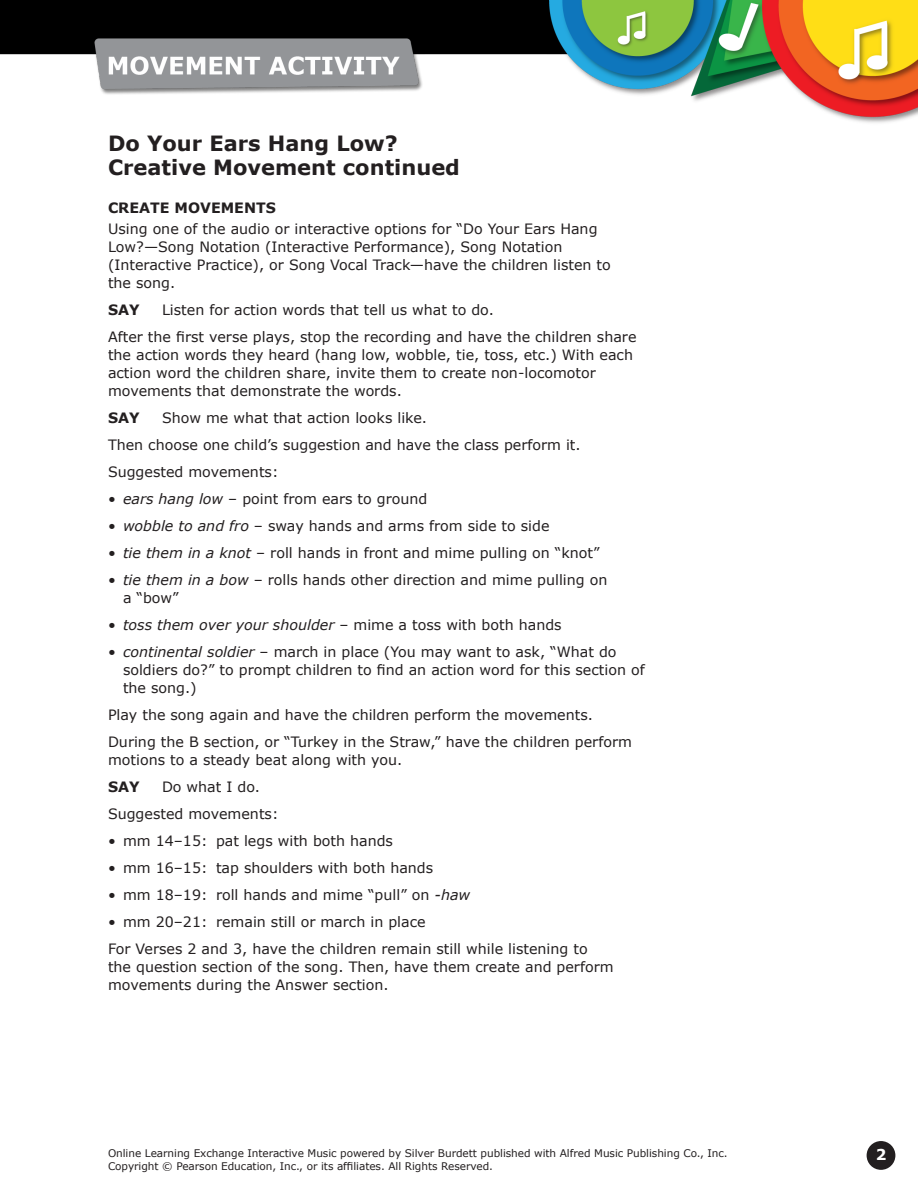
<style>
.page{position:relative;width:918px;height:1188px;background:#fff}
.page>*{position:absolute;margin:0;border:0;box-sizing:border-box;transform-origin:0 0}
.A_Head_Bhead_left_al{font:700 21px/24px "Verdana";color:#231f20}
.t1{font:700 15px "Verdana";color:#fff}
.bodytext{font:14.25px/18px "Verdana";color:#231f20}
.Bulleted_text{font:14.25px/18px "Verdana";color:#231f20}
.D_head{font:700 14.25px "Verdana";color:#231f20}
.bodytext-2{font:700 14.25px "Verdana";color:#231f20}
.t2{font:10.5px "Verdana";letter-spacing:-.005em;color:#231f20}
.s1{font-style:italic}
</style>
<div class="page">
<img style="left:0;top:0;width:918px;height:123px">
<div style="left:867px;top:1141px;width:28px;height:29px;background:#231f20;border-radius:50%"></div>
<p class="A_Head_Bhead_left_al" style="left:108px;top:131px;width:353px">Do Your Ears Hang Low?<br>Creative Movement continued</p>
<p class="D_head" style="left:108px;top:198px;width:169px">CREATE MOVEMENTS</p>
<p class="bodytext" style="left:108px;top:220px;width:504px">Using one of the audio or interactive options for “Do Your Ears Hang Low?—Song Notation (Interactive Performance), Song Notation (Interactive Practice), or Song Vocal Track—have the children listen to the song.</p>
<p class="bodytext-2" style="left:108px;top:300px;width:33px">SAY</p>
<p class="bodytext" style="left:162px;top:301px;width:333px">Listen for action words that tell us what to do.</p>
<p class="bodytext" style="left:108px;top:328px;width:530px">After the first verse plays, stop the recording and have the children share the action words they heard (hang low, wobble, tie, toss, etc.) With each action word the children share, invite them to create non-locomotor movements that demonstrate the words.</p>
<p class="bodytext-2" style="left:108px;top:408px;width:33px">SAY</p>
<p class="bodytext" style="left:162px;top:409px;width:267px">Show me what that action looks like.</p>
<p class="bodytext" style="left:108px;top:436px;width:474px">Then choose one child’s suggestion and have the class perform it.</p>
<p class="bodytext" style="left:108px;top:463px;width:172px">Suggested movements:</p>
<p class="Bulleted_text" style="left:108px;top:490px;width:321px">• <span class="s1">ears hang low</span> – point from ears to ground</p>
<p class="Bulleted_text" style="left:108px;top:517px;width:443px">• <span class="s1">wobble to and fro</span> – sway hands and arms from side to side</p>
<p class="Bulleted_text" style="left:108px;top:544px;width:493px">• <span class="s1">tie them in a knot</span> – roll hands in front and mime pulling on “knot”</p>
<p class="Bulleted_text" style="left:123px;top:571px;width:486px;text-indent:-15px">• <span class="s1">tie them in a bow</span> – rolls hands other direction and mime pulling on a “bow”</p>
<p class="Bulleted_text" style="left:108px;top:616px;width:455px">• <span class="s1">toss them over your shoulder</span> – mime a toss with both hands</p>
<p class="Bulleted_text" style="left:123px;top:643px;width:523px;text-indent:-15px">• <span class="s1">continental soldier</span> – march in place (You may want to ask, “What do soldiers do?” to prompt children to find an action word for this section of the song.)</p>
<p class="bodytext" style="left:108px;top:706px;width:487px">Play the song again and have the children perform the movements.</p>
<p class="bodytext" style="left:108px;top:733px;width:525px">During the B section, or “Turkey in the Straw,” have the children perform motions to a steady beat along with you.</p>
<p class="bodytext-2" style="left:108px;top:777px;width:33px">SAY</p>
<p class="bodytext" style="left:162px;top:778px;width:100px">Do what I do.</p>
<p class="bodytext" style="left:108px;top:805px;width:172px">Suggested movements:</p>
<p class="Bulleted_text" style="left:108px;top:832px;width:287px">• mm 14–15: pat legs with both hands</p>
<p class="Bulleted_text" style="left:108px;top:859px;width:327px">• mm 16–15: tap shoulders with both hands</p>
<p class="Bulleted_text" style="left:108px;top:886px;width:364px">• mm 18–19: roll hands and mime “pull” on <span class="s1">-haw</span></p>
<p class="Bulleted_text" style="left:108px;top:913px;width:319px">• mm 20–21: remain still or march in place</p>
<p class="bodytext" style="left:108px;top:940px;width:507px">For Verses 2 and 3, have the children remain still while listening to the question section of the song. Then, have them create and perform movements during the Answer section.</p>
<p class="t2" style="left:108px;top:1146px;width:621px">Online Learning Exchange Interactive Music powered by Silver Burdett published with Alfred Music Publishing Co., Inc.</p>
<p class="t1" style="left:876px;top:1144px;width:12px">2</p>
<p class="t2" style="left:108px;top:1159px;width:387px">Copyright © Pearson Education, Inc., or its affiliates. All Rights Reserved.</p>
</div>
